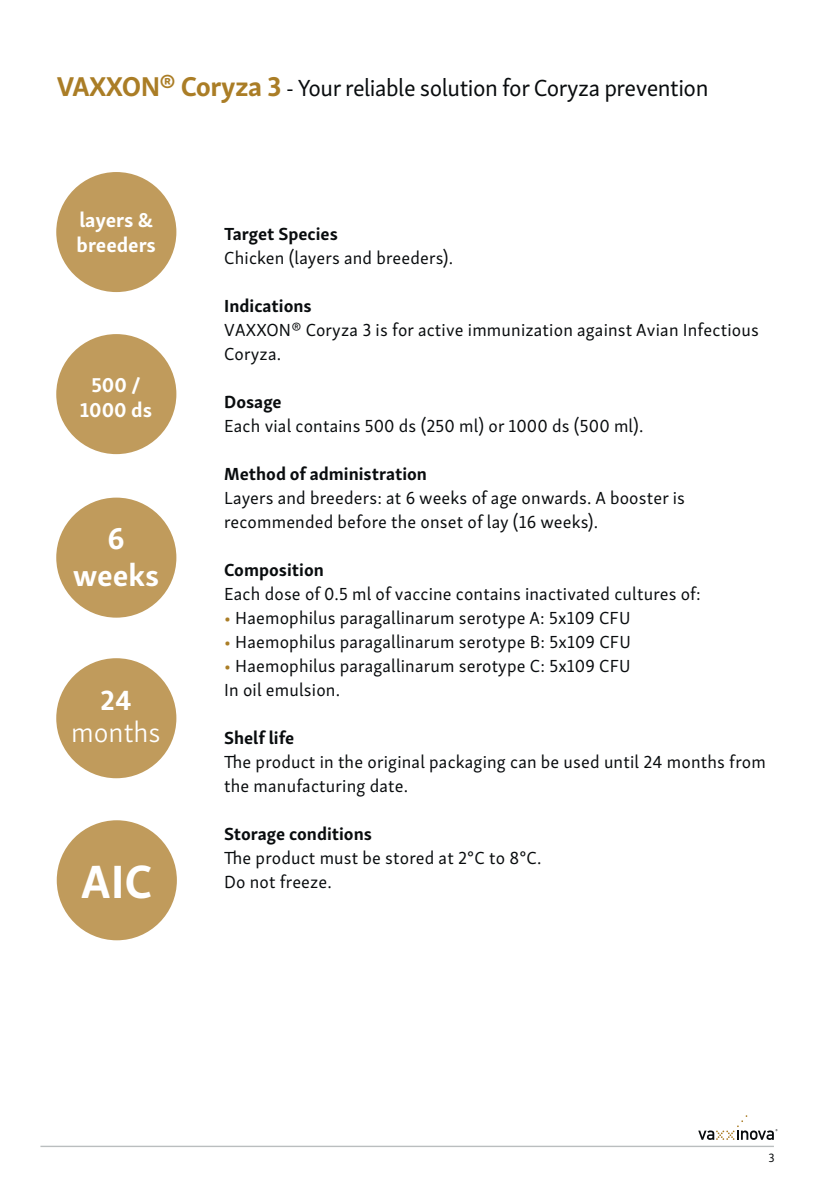
<style>
.page{position:relative;width:840px;height:1191px;background:#fff}
.page>*{position:absolute;margin:0;border:0;box-sizing:border-box;transform-origin:0 0}
.t1{font:700 48px "Skolar Sans";color:#fff}
.t2{font:700 31px/37.2px "Skolar Sans";color:#fff;text-align:center}
.t3{font:300 28.6px "Skolar Sans Latn";color:#fff}
.t4{font:700 28.6px "Skolar Sans";color:#fff}
.t5{font:24px "Skolar Sans Latn";letter-spacing:-.02em;color:#090c0e}
.t6{font:700 20.6px/24.8px "Skolar Sans";color:#fff;text-align:center}
.t7{font:18px/24px "Skolar Sans Latn";letter-spacing:.01em;color:#090c0e}
.t8{font:700 18px "Skolar Sans";color:#090c0e}
.t9{font:12.4px "Skolar Sans Latn";color:#090c0e}
.s1{font-family:"Skolar Sans";font-weight:700;font-size:28px;color:#aa7d26}
.s2{color:#aa7d26}
</style>
<div class="page">
<svg style="left:698px;top:1115px;width:79px;height:25px"></svg>
<hr style="left:40px;top:1145px;width:733px;height:2px;background:#babebf">
<div style="left:56px;top:334px;width:120px;height:120px;background:#c09b5c;border-radius:50%"></div>
<div style="left:56px;top:658px;width:120px;height:120px;background:#c09b5c;border-radius:50%"></div>
<div style="left:57px;top:820px;width:120px;height:120px;background:#c09b5c;border-radius:50%"></div>
<div style="left:56px;top:497px;width:120px;height:120px;background:#c09b5c;border-radius:50%"></div>
<div style="left:56px;top:172px;width:120px;height:120px;background:#c09b5c;border-radius:50%"></div>
<h3 class="t5" style="left:57px;top:70px;width:652px"><span class="s1">VAXXON® Coryza 3</span> - Your reliable solution for Coryza prevention</h3>
<p class="t6" style="left:77px;top:206px;width:81px;text-align:left">layers &amp; breeders</p>
<p class="t6" style="left:80px;top:371px;width:74px">500 /<br>1000 ds</p>
<h2 class="t2" style="left:73px;top:517px;width:88px">6 weeks</h2>
<h3 class="t4" style="left:100px;top:677px;width:33px">24</h3>
<h3 class="t3" style="left:71px;top:711px;width:91px">months</h3>
<h1 class="t1" style="left:81px;top:843px;width:73px">AIC</h1>
<p class="t8" style="left:224px;top:219px;width:115px">Target Species</p>
<p class="t7" style="left:224px;top:244px;width:230px">Chicken (layers and breeders).</p>
<p class="t8" style="left:224px;top:291px;width:89px">Indications</p>
<p class="t7" style="left:224px;top:316px;width:536px">VAXXON® Coryza 3 is for active immunization against Avian Infectious<br>Coryza.</p>
<p class="t8" style="left:224px;top:387px;width:59px">Dosage</p>
<p class="t7" style="left:224px;top:412px;width:420px">Each vial contains 500 ds (250 ml) or 1000 ds (500 ml).</p>
<p class="t8" style="left:224px;top:459px;width:204px">Method of administration</p>
<p class="t7" style="left:224px;top:484px;width:462px">Layers and breeders: at 6 weeks of age onwards. A booster is recommended before the onset of lay (16 weeks).</p>
<p class="t8" style="left:224px;top:555px;width:101px">Composition</p>
<p class="t7" style="left:224px;top:580px;width:478px">Each dose of 0.5 ml of vaccine contains inactivated cultures of:</p>
<p class="t7" style="left:224px;top:604px;width:407px"><span class="s2">•</span> Haemophilus paragallinarum serotype A: 5x109 CFU</p>
<p class="t7" style="left:224px;top:628px;width:408px"><span class="s2">•</span> Haemophilus paragallinarum serotype B: 5x109 CFU</p>
<p class="t7" style="left:224px;top:652px;width:408px"><span class="s2">•</span> Haemophilus paragallinarum serotype C: 5x109 CFU<br>In oil emulsion.</p>
<p class="t8" style="left:224px;top:723px;width:72px">Shelf life</p>
<p class="t7" style="left:224px;top:748px;width:543px">The product in the original packaging can be used until 24 months from the manufacturing date.</p>
<p class="t8" style="left:224px;top:819px;width:149px">Storage conditions</p>
<p class="t7" style="left:224px;top:844px;width:319px">The product must be stored at 2°C to 8°C.<br>Do not freeze.</p>
<p class="t9" style="left:768px;top:1148px;width:8px">3</p>
</div>
